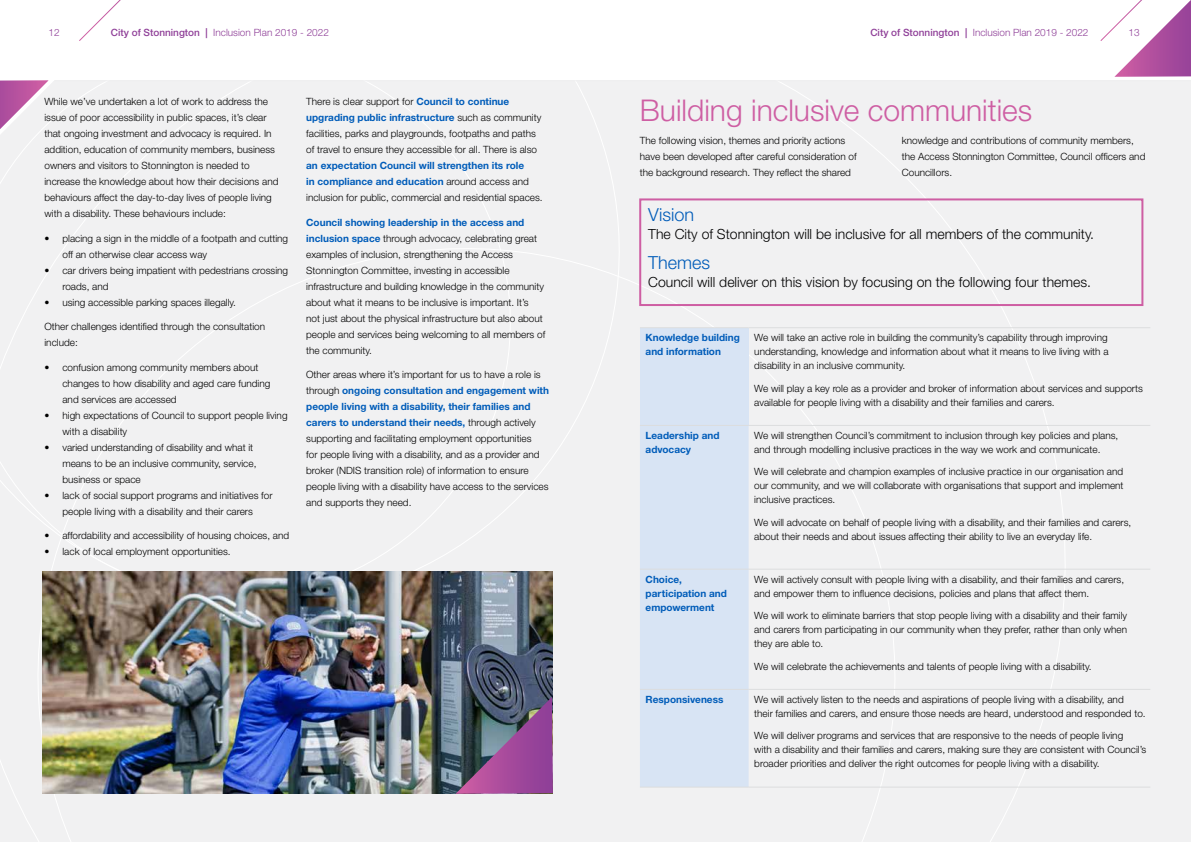
<style>
.page{position:relative;width:1191px;height:842px;background:#fff}
.page>*{position:absolute;margin:0;border:0;box-sizing:border-box;transform-origin:0 0}
.t1{font:300 30px "Helvetica Neue";color:#ce5ea3}
.t2{font:300 18px "Helvetica Neue";color:#005cb9}
.t3{font:300 14px "Helvetica Neue";color:#000}
.t4{font:300 10px/16px "Helvetica Neue";color:#000}
.t5{font:700 10px/14px "Helvetica Neue CE";color:#005cb9}
.t6{font:300 10px "Helvetica Neue";color:#8f3f98}
.s1{font-family:"Helvetica Neue CE";font-weight:500}
.s2{font-family:"Helvetica Neue CE";font-weight:700;color:#005cb9}
.s3{font-family:"Helvetica Neue";font-weight:300;color:#000}
</style>
<div class="page">
<div style="left:0;top:81px;width:1191px;height:761px;background:#f1f1f2"></div>
<svg style="left:1100px;top:0;width:91px;height:77px"></svg>
<hr style="left:0;top:80px;width:1191px;height:1px;background:#efeff0">
<svg style="left:0;top:80px;width:63px;height:762px"></svg>
<svg style="left:79px;top:0;width:42px;height:41px"></svg>
<div style="left:640px;top:328px;width:108px;height:97px;background:#d8e4f4"></div>
<div style="left:640px;top:426px;width:108px;height:361px;background:#d8e4f4"></div>
<hr style="left:640px;top:569px;width:108px;height:1px;background:#dcddde">
<hr style="left:748px;top:569px;width:402px;height:1px;background:#dcddde">
<hr style="left:640px;top:689px;width:108px;height:1px;background:#dcddde">
<hr style="left:748px;top:689px;width:402px;height:1px;background:#dcddde">
<hr style="left:640px;top:787px;width:108px;height:1px;background:#dcddde">
<hr style="left:748px;top:787px;width:402px;height:1px;background:#dcddde">
<hr style="left:640px;top:327px;width:108px;height:1px;background:#dcddde">
<hr style="left:748px;top:327px;width:402px;height:1px;background:#dcddde">
<hr style="left:640px;top:425px;width:108px;height:1px;background:#dcddde">
<hr style="left:748px;top:425px;width:402px;height:1px;background:#dcddde">
<img style="left:43px;top:571px;width:510px;height:223px">
<svg style="left:455px;top:697px;width:98px;height:97px;background:#755381"></svg>
<div style="left:639px;top:198px;width:504px;height:108px;border:2px solid #ce5ea3"></div>
<p class="t6" style="left:49px;top:27px;width:13px">12</p>
<p class="t6" style="left:111px;top:27px;width:220px"><span class="s1">City of Stonnington |</span> Inclusion Plan 2019 - 2022</p>
<p class="t6" style="left:870px;top:27px;width:220px"><span class="s1">City of Stonnington |</span> Inclusion Plan 2019 - 2022</p>
<p class="t6" style="left:1128px;top:27px;width:13px">13</p>
<p class="t4" style="left:44px;top:93px;width:235px">While we’ve undertaken a lot of work to address the issue of poor accessibility in public spaces, it’s clear that ongoing investment and advocacy is required. In addition, education of community members, business owners and visitors to Stonnington is needed to increase the knowledge about how their decisions and behaviours affect the day-to-day lives of people living with a disability. These behaviours include:</p>
<p class="t4" style="left:62px;top:230px;width:227px;text-indent:-18px">• placing a sign in the middle of a footpath and cutting off an otherwise clear access way</p>
<p class="t4" style="left:62px;top:262px;width:227px;text-indent:-18px">• car drivers being impatient with pedestrians crossing roads, and</p>
<p class="t4" style="left:44px;top:294px;width:193px">• using accessible parking spaces illegally.</p>
<p class="t4" style="left:44px;top:318px;width:222px">Other challenges identified through the consultation include:</p>
<p class="t4" style="left:62px;top:359px;width:209px;text-indent:-18px">• confusion among community members about changes to how disability and aged care funding and services are accessed</p>
<p class="t4" style="left:62px;top:407px;width:227px;text-indent:-18px">• high expectations of Council to support people living with a disability</p>
<p class="t4" style="left:62px;top:439px;width:195px;text-indent:-18px">• varied understanding of disability and what it means to be an inclusive community, service, business or space</p>
<p class="t4" style="left:44px;top:487px;width:230px;text-align:center">• lack of social support programs and initiatives for people living with a disability and their carers</p>
<p class="t4" style="left:44px;top:527px;width:246px">• affordability and accessibility of housing choices, and</p>
<p class="t4" style="left:44px;top:543px;width:188px">• lack of local employment opportunities.</p>
<p class="t4" style="left:306px;top:93px;width:204px">There is clear support for <span class="s2">Council to continue</span></p>
<p class="t5" style="left:306px;top:111px;width:236px">upgrading public infrastructure <span class="s3">such as community</span></p>
<p class="t4" style="left:306px;top:125px;width:232px">facilities, parks and playgrounds, footpaths and paths of travel to ensure they accessible for all. There is also</p>
<p class="t5" style="left:306px;top:158px;width:224px;line-height:16px">an expectation Council will strengthen its role in compliance and education <span class="s3">around access and</span></p>
<p class="t4" style="left:306px;top:189px;width:238px">inclusion for public, commercial and residential spaces.</p>
<p class="t5" style="left:306px;top:215px;width:220px">Council showing leadership in the access and</p>
<p class="t4" style="left:306px;top:230px;width:240px"><span class="s2">inclusion space</span> through advocacy, celebrating great examples of inclusion, strengthening the Access Stonnington Committee, investing in accessible infrastructure and building knowledge in the community about what it means to be inclusive is important. It’s<br>not just about the physical infrastructure but also about people and services being welcoming to all members of the community.</p>
<p class="t4" style="left:306px;top:366px;width:236px">Other areas where it’s important for us to have a role is</p>
<p class="t5" style="left:306px;top:383px;width:244px;line-height:16px"><span class="s3">through</span> ongoing consultation and engagement with people living with a disability, their families and carers to understand their needs, <span class="s3">through actively</span></p>
<p class="t4" style="left:306px;top:430px;width:244px">supporting and facilitating employment opportunities<br>for people living with a disability, and as a provider and broker (NDIS transition role) of information to ensure people living with a disability have access to the services and supports they need.</p>
<h1 class="t1" style="left:640px;top:92px;width:394px">Building inclusive communities</h1>
<p class="t4" style="left:640px;top:133px;width:218px">The following vision, themes and priority actions have been developed after careful consideration of the background research. They reflect the shared</p>
<p class="t4" style="left:901px;top:133px;width:245px">knowledge and contributions of community members, the Access Stonnington Committee, Council officers and<br>Councillors.</p>
<h2 class="t2" style="left:648px;top:204px;width:47px">Vision</h2>
<h3 class="t3" style="left:648px;top:226px;width:447px">The City of Stonnington will be inclusive for all members of the community.</h3>
<h2 class="t2" style="left:648px;top:252px;width:64px">Themes</h2>
<h3 class="t3" style="left:648px;top:274px;width:444px">Council will deliver on this vision by focusing on the following four themes.</h3>
<p class="t5" style="left:645px;top:331px;width:96px">Knowledge building and information</p>
<p class="t4" style="left:754px;top:330px;width:356px;line-height:14px;text-align:justify">We will take an active role in building the community’s capability through improving understanding, knowledge and information about what it means to live living with a disability in an inclusive community.</p>
<p class="t4" style="left:754px;top:381px;width:390px;line-height:14px">We will play a key role as a provider and broker of information about services and supports available for people living with a disability and their families and carers.</p>
<p class="t5" style="left:645px;top:428px;width:75px">Leadership and advocacy</p>
<p class="t4" style="left:754px;top:428px;width:365px;line-height:14px">We will strengthen Council’s commitment to inclusion through key policies and plans, and through modelling inclusive practices in the way we work and communicate.</p>
<p class="t4" style="left:754px;top:465px;width:371px;line-height:14px;text-align:justify">We will celebrate and champion examples of inclusive practice in our organisation and our community, and we will collaborate with organisations that support and implement inclusive practices.</p>
<p class="t4" style="left:754px;top:515px;width:378px;line-height:14px">We will advocate on behalf of people living with a disability, and their families and carers, about their needs and about issues affecting their ability to live an everyday life.</p>
<p class="t5" style="left:645px;top:572px;width:83px">Choice, participation and empowerment</p>
<p class="t4" style="left:754px;top:572px;width:371px;line-height:14px">We will actively consult with people living with a disability, and their families and carers, and empower them to influence decisions, policies and plans that affect them.</p>
<p class="t4" style="left:754px;top:608px;width:374px;line-height:14px;text-align:justify">We will work to eliminate barriers that stop people living with a disability and their family and carers from participating in our community when they prefer, rather than only when they are able to.</p>
<p class="t4" style="left:754px;top:658px;width:339px">We will celebrate the achievements and talents of people living with a disability.</p>
<p class="t5" style="left:645px;top:692px;width:79px">Responsiveness</p>
<p class="t4" style="left:754px;top:692px;width:393px;line-height:14px">We will actively listen to the needs and aspirations of people living with a disability, and<br>their families and carers, and ensure those needs are heard, understood and responded to.</p>
<p class="t4" style="left:754px;top:729px;width:393px;line-height:14px">We will deliver programs and services that are responsive to the needs of people living<br>with a disability and their families and carers, making sure they are consistent with Council’s broader priorities and deliver the right outcomes for people living with a disability.</p>
</div>
